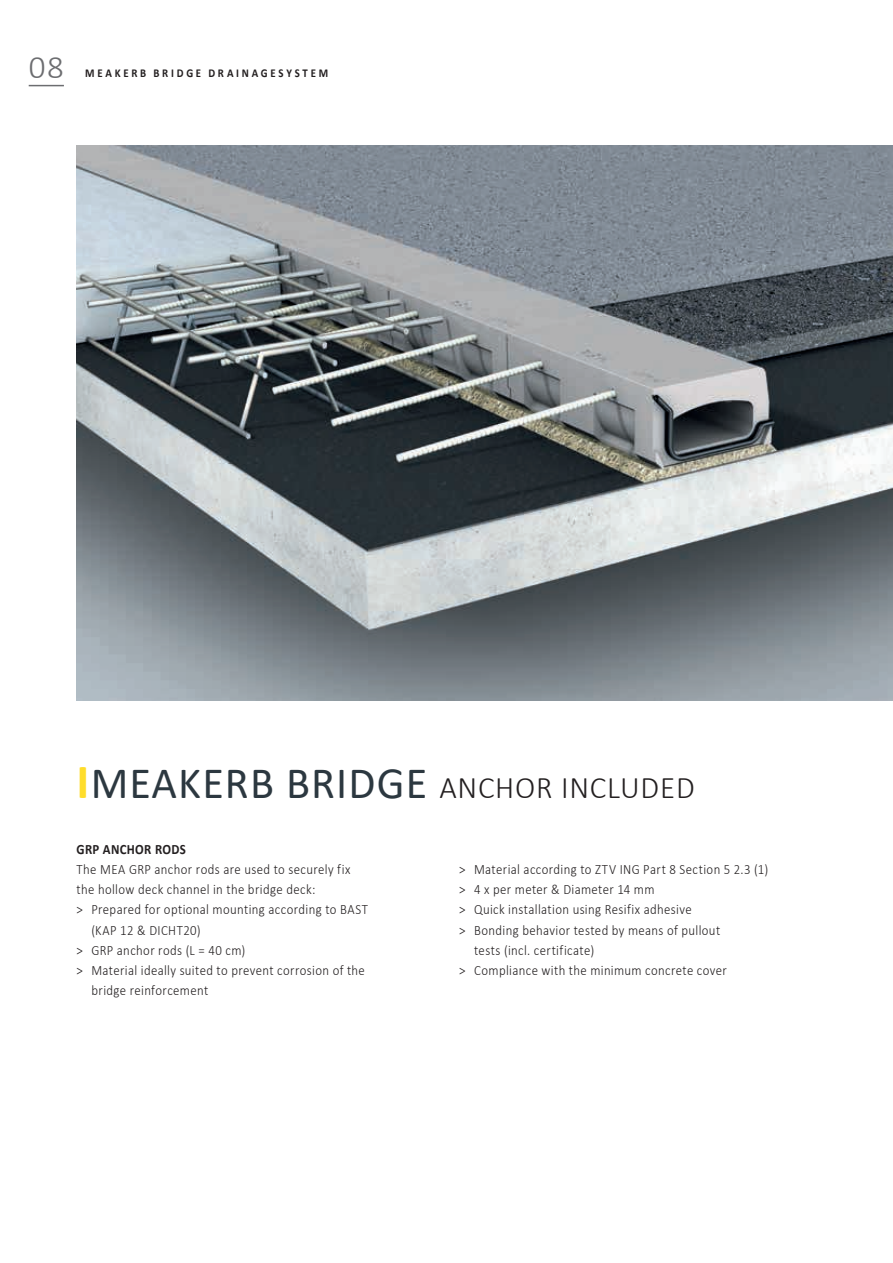
<style>
.page{position:relative;width:893px;height:1263px;background:#fff}
.page>*{position:absolute;margin:0;border:0;box-sizing:border-box;transform-origin:0 0}
.t1{font:300 33px "Calibri";color:#6c6d70}
.t2{font:300 31.5px "Calibri";letter-spacing:.025em;color:#231f20}
.t3{font:300 14.25px/20.2px "Calibri";letter-spacing:.03em;color:#231f20;scale:.9 1}
.t4{font:700 14.25px "Calibri";letter-spacing:.025em;color:#231f20;scale:.9 1}
.t5{font:700 12px "Calibri";letter-spacing:.255em;color:#231f20;scale:.9 1}
.s1{font-weight:700;font-size:49.5px;color:#ffdd2b}
.s2{font-weight:400;font-size:45px;color:#2c3840}
</style>
<div class="page">
<img style="left:77px;top:146px;width:816px;height:555px">
<hr style="left:29px;top:85px;width:35px;height:1px;background:#6c6d70">
<h1 class="t1" style="left:29px;top:47px;width:37px">08</h1>
<p class="t5" style="left:85px;top:65px;width:271px">MEAKERB BRIDGE DRAINAGESYSTEM</p>
<h2 class="t2" style="left:77px;top:768px;width:620px"><span class="s1">I</span><span class="s2">MEAKERB BRIDGE</span> ANCHOR INCLUDED</h2>
<p class="t4" style="left:77px;top:839px;width:123px">GRP ANCHOR RODS</p>
<p class="t3" style="left:77px;top:859px;width:306px">The MEA GRP anchor rods are used to securely fix the hollow deck channel in the bridge deck:</p>
<p class="t3" style="left:77px;top:899px;width:325px">&gt; Prepared for optional mounting according to BAST</p>
<p class="t3" style="left:91px;top:919px;width:123px">(KAP 12 &amp; DICHT20)</p>
<p class="t3" style="left:77px;top:940px;width:189px">&gt; GRP anchor rods (L = 40 cm)</p>
<p class="t3" style="left:77px;top:960px;width:322px">&gt; Material ideally suited to prevent corrosion of the</p>
<p class="t3" style="left:91px;top:980px;width:131px">bridge reinforcement</p>
<p class="t3" style="left:459px;top:859px;width:345px">&gt; Material according to ZTV ING Part 8 Section 5 2.3 (1)</p>
<p class="t3" style="left:459px;top:879px;width:218px">&gt; 4 x per meter &amp; Diameter 14 mm</p>
<p class="t3" style="left:459px;top:899px;width:260px">&gt; Quick installation using Resifix adhesive</p>
<p class="t3" style="left:459px;top:919px;width:292px">&gt; Bonding behavior tested by means of pullout</p>
<p class="t3" style="left:474px;top:940px;width:135px">tests (incl. certificate)</p>
<p class="t3" style="left:459px;top:960px;width:299px">&gt; Compliance with the minimum concrete cover</p>
</div>
